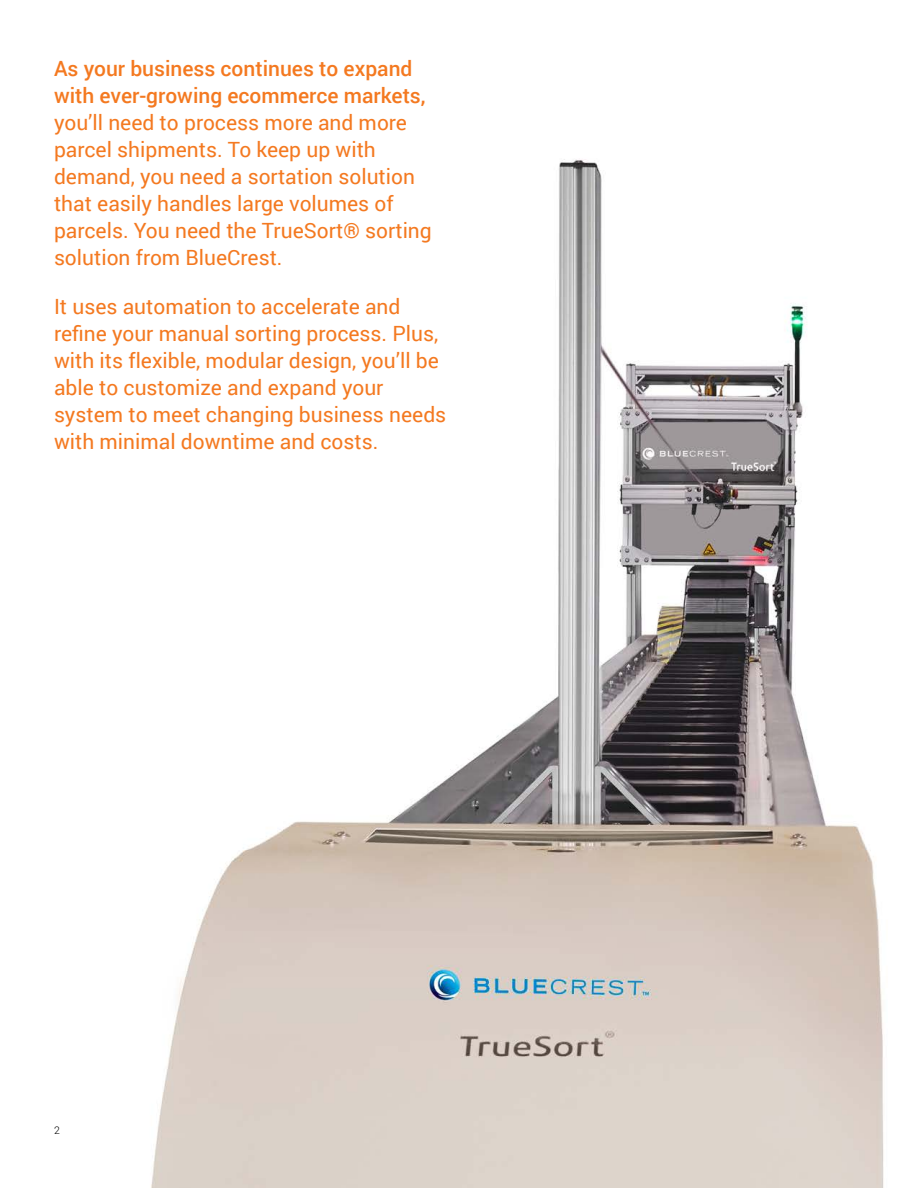
<style>
.page{position:relative;width:918px;height:1188px;background:#fff}
.page>*{position:absolute;margin:0;border:0;box-sizing:border-box;transform-origin:0 0}
.t1{font:21px/27px "Roboto";color:#f47920}
.t2{font:500 21px/27px "Roboto";color:#f47920}
.t3{font:300 10.5px "Roboto";color:#000}
</style>
<div class="page">
<img style="left:151px;top:159px;width:733px;height:1029px">
<p class="t2" style="left:54px;top:54px;width:373px">As your business continues to expand with ever-growing ecommerce markets,</p>
<p class="t1" style="left:54px;top:108px;width:379px">you’ll need to process more and more parcel shipments. To keep up with demand, you need a sortation solution that easily handles large volumes of parcels. You need the TrueSort® sorting solution from BlueCrest.</p>
<p class="t1" style="left:54px;top:292px;width:394px">It uses automation to accelerate and refine your manual sorting process. Plus, with its flexible, modular design, you’ll be able to customize and expand your system to meet changing business needs with minimal downtime and costs.</p>
<p class="t3" style="left:54px;top:1123px;width:7px">2</p>
</div>
